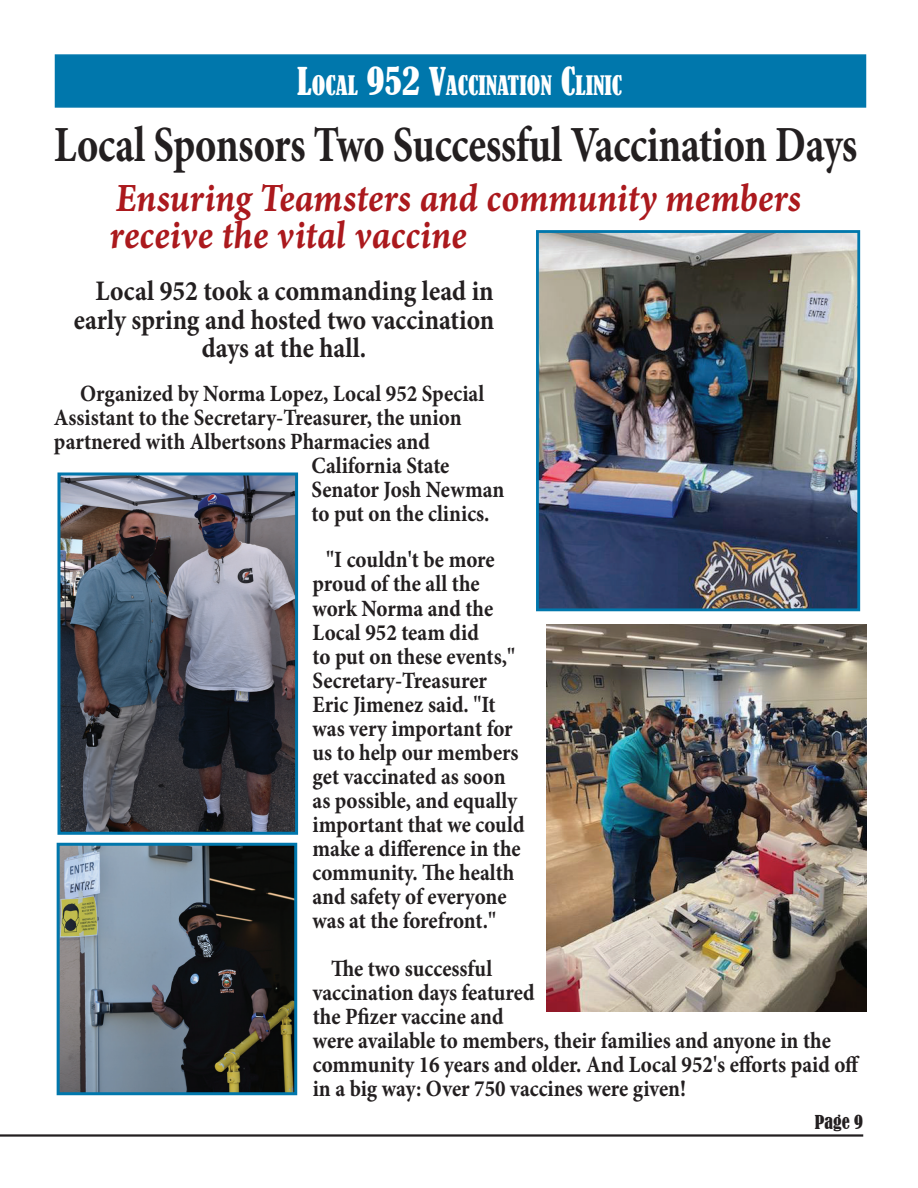
<style>
.page{position:relative;width:918px;height:1188px;background:#fff}
.page>*{position:absolute;margin:0;border:0;box-sizing:border-box;transform-origin:0 0}
.t1{font:700 50.7px "Minion Pro";letter-spacing:-.01em;color:#231f20;scale:.8 1}
.t2{font:39.9px/37.5px "Minion Pro Bold It Capt";color:#ab191d;scale:.9 1}
.t3{font:700 28.35px "Minion Pro";color:#231f20;scale:.9 1}
.t4{font:condensed 25.2px "Bernard";color:#fff}
.t5{font:700 23.25px/24px "Minion Pro";color:#231f20;scale:.9 1}
.t6{font:condensed 18px "Bernard";color:#231f20}
.s1{font-size:36px}
</style>
<div class="page">
<div style="left:55px;top:54px;width:811px;height:54px;background:#0077ac;border:2px solid #0077ac"></div>
<img style="left:540px;top:234px;width:316px;height:373px">
<div style="left:536px;top:230px;width:324px;height:381px;border:3px solid #0077ac"></div>
<img style="left:61px;top:847px;width:232px;height:244px">
<div style="left:57px;top:843px;width:240px;height:252px;border:3px solid #0077ac"></div>
<img style="left:61px;top:476px;width:233px;height:355px">
<div style="left:57px;top:472px;width:241px;height:363px;border:3px solid #0077ac"></div>
<img style="left:546px;top:625px;width:321px;height:386px">
<hr style="left:0;top:1134px;width:863px;height:3px;background:#231f20">
<p class="t4" style="left:297px;top:71px;width:326px"><span class="s1">L</span>OCAL <span class="s1">952 V</span>ACCINATION <span class="s1">C</span>LINIC</p>
<h1 class="t1" style="left:54px;top:109px;width:1006px">Local Sponsors Two Successful Vaccination Days</h1>
<h2 class="t2" style="left:110px;top:179px;width:774px">Ensuring Teamsters and community members receive the vital vaccine</h2>
<p class="t3" style="left:96px;top:271px;width:444px">Local 952 took a commanding lead in</p>
<p class="t3" style="left:74px;top:300px;width:469px">early spring and hosted two vaccination</p>
<p class="t3" style="left:202px;top:328px;width:184px">days at the hall.</p>
<p class="t5" style="left:80px;top:381px;width:451px">Organized by Norma Lopez, Local 952 Special</p>
<p class="t5" style="left:54px;top:405px;width:454px">Assistant to the Secretary-Treasurer, the union</p>
<p class="t5" style="left:54px;top:429px;width:419px">partnered with Albertsons Pharmacies and</p>
<p class="t5" style="left:312px;top:453px;width:155px">California State</p>
<p class="t5" style="left:312px;top:477px;width:216px">Senator Josh Newman</p>
<p class="t5" style="left:312px;top:501px;width:199px">to put on the clinics.</p>
<p class="t5" style="left:313px;top:548px;width:237px;text-indent:14px">"I couldn't be more proud of the all the work Norma and the<br>Local 952 team did<br>to put on these events,"<br>Secretary-Treasurer<br>Eric Jimenez said. "It was very important for us to help our members get vaccinated as soon as possible, and equally important that we could make a difference in the community. The health and safety of everyone was at the forefront."</p>
<p class="t5" style="left:313px;top:956px;width:609px;text-indent:18px">The two successful<br>vaccination days featured<br>the Pfizer vaccine and<br>were available to members, their families and anyone in the community 16 years and older. And Local 952's efforts paid off in a big way: Over 750 vaccines were given!</p>
<p class="t6" style="left:815px;top:1112px;width:50px">Page 9</p>
</div>
